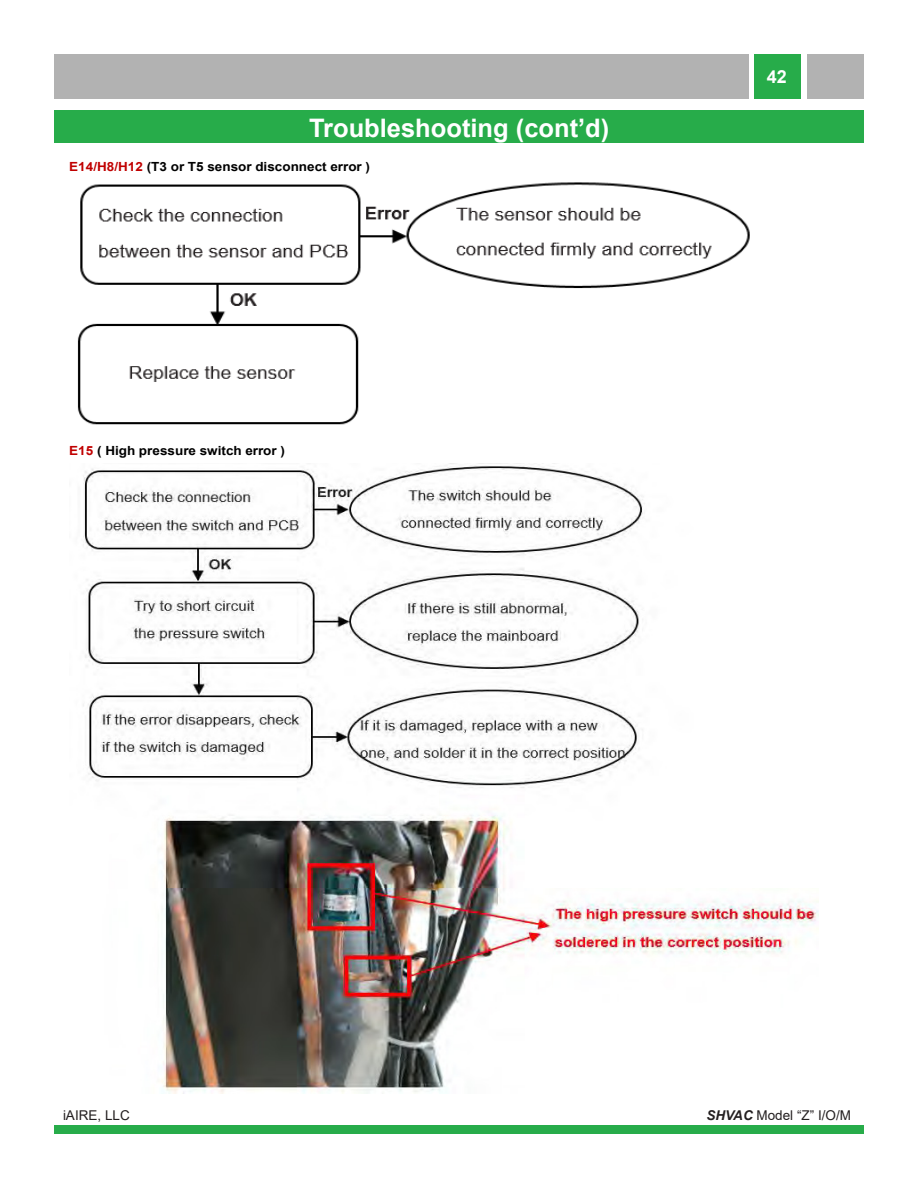
<style>
.page{position:relative;width:918px;height:1188px;background:#fff}
.page>*{position:absolute;margin:0;border:0;box-sizing:border-box;transform-origin:0 0}
.t1{font:700 25.5px "Arial";color:#fff}
.t2{font:700 18px "Arial";color:#fff}
.t3{font:13.5px "Arial";color:#231f20}
.t4{font:700 12.6px "Arial";color:#000;scale:1.07 1}
.s1{color:#c00000}
.s2{font-weight:700;font-style:italic}
</style>
<div class="page">
<div style="left:54px;top:55px;width:694px;height:44px;background:#b2b2b2"></div>
<div style="left:754px;top:55px;width:47px;height:44px;background:#27ac4a"></div>
<div style="left:54px;top:1126px;width:810px;height:8px;background:#27ac4a"></div>
<div style="left:807px;top:55px;width:57px;height:44px;background:#b2b2b2"></div>
<div style="left:54px;top:111px;width:810px;height:32px;background:#27ac4a"></div>
<img style="left:77px;top:182px;width:673px;height:243px">
<img style="left:83px;top:463px;width:735px;height:631px">
<p class="t1" style="left:309px;top:110px;width:302px">Troubleshooting (cont’d)</p>
<p class="t4" style="left:69px;top:157px;width:283px"><span class="s1">E14/H8/H12</span> (T3 or T5 sensor disconnect error )</p>
<p class="t4" style="left:69px;top:442px;width:203px"><span class="s1">E15</span> ( High pressure switch error )</p>
<h2 class="t2" style="left:767px;top:64px;width:22px">42</h2>
<p class="t3" style="left:63px;top:1106px;width:68px">iAIRE, LLC</p>
<p class="t3" style="left:706px;top:1106px;width:146px"><span class="s2">SHVAC</span> Model “Z” I/O/M</p>
</div>
